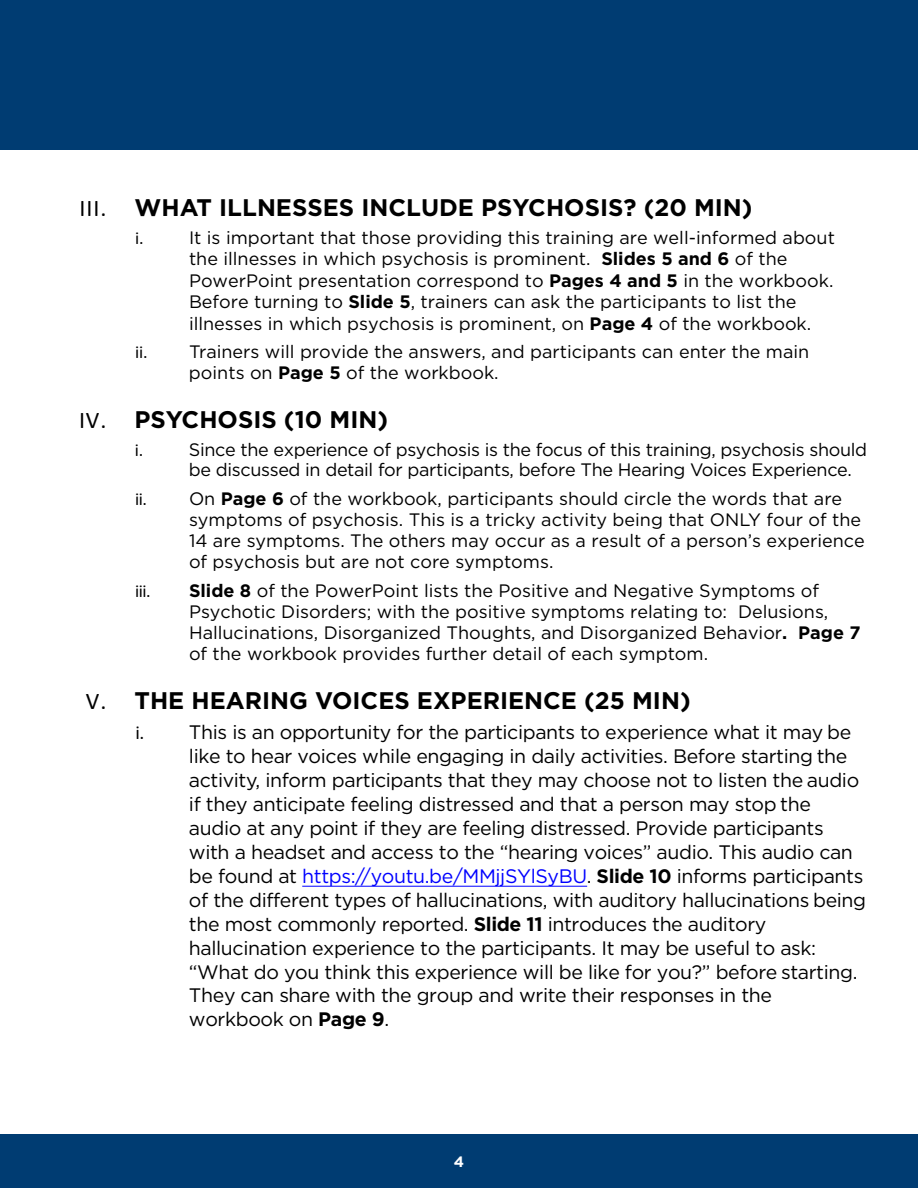
<style>
.page{position:relative;width:918px;height:1188px;background:#fff}
.page>*{position:absolute;margin:0;border:0;box-sizing:border-box;transform-origin:0 0}
.t1{font:700 24px "Gotham";color:#000}
.t2{font:19.5px/24px "Gotham";letter-spacing:-.02em;color:#000}
.t3{font:18px/21.1px "Gotham";color:#000}
.t4{font:18px/20.2px "Gotham";letter-spacing:-.02em;color:#000}
.t5{font:18px "Calibri";color:#000}
.t6{font:700 15px "Gotham";color:#fff}
.s1{font-family:"Calibri";font-weight:400}
.s2{font-weight:700}
.s3{font-family:"Calibri"}
.s4{color:#00f}
</style>
<div class="page">
<div style="left:0;top:0;width:918px;height:149px;background:#003c72"></div>
<div style="left:0;top:1134px;width:918px;height:54px;background:#003c72"></div>
<hr style="left:302px;top:886px;width:285px;height:1px;background:#00f">
<p class="t1" style="left:80px;top:191px;width:675px"><span class="s1">III.</span> WHAT ILLNESSES INCLUDE PSYCHOSIS? (20 MIN)</p>
<p class="t5" style="left:135px;top:226px;width:10px">i.</p>
<p class="t3" style="left:189px;top:227px;width:647px">It is important that those providing this training are well-informed about the illnesses in which psychosis is prominent. <span class="s2">Slides 5 and 6</span> of the PowerPoint presentation correspond to <span class="s2">Pages 4 and 5</span> in the workbook.<br>Before turning to <span class="s2">Slide 5</span>, trainers can ask the participants to list the illnesses in which psychosis is prominent, on <span class="s2">Page 4</span> of the workbook.</p>
<p class="t3" style="left:189px;top:341px;width:622px;line-height:20.7px;text-indent:-54px"><span class="s3">ii.</span> Trainers will provide the answers, and participants can enter the main points on <span class="s2">Page 5</span> of the workbook.</p>
<p class="t1" style="left:79px;top:403px;width:311px"><span class="s1">IV.</span> PSYCHOSIS (10 MIN)</p>
<p class="t5" style="left:135px;top:438px;width:10px">i.</p>
<p class="t4" style="left:189px;top:439px;width:680px">Since the experience of psychosis is the focus of this training, psychosis should be discussed in detail for participants, before The Hearing Voices Experience.</p>
<p class="t3" style="left:189px;top:487px;width:677px;text-indent:-54px"><span class="s3">ii.</span> On <span class="s2">Page 6</span> of the workbook, participants should circle the words that are symptoms of psychosis. This is a tricky activity being that ONLY four of the 14 are symptoms. The others may occur as a result of a person’s experience of psychosis but are not core symptoms.</p>
<p class="t5" style="left:135px;top:578px;width:17px">iii.</p>
<p class="t3" style="left:189px;top:579px;width:673px"><span class="s2">Slide 8</span> of the PowerPoint lists the Positive and Negative Symptoms of Psychotic Disorders; with the positive symptoms relating to: Delusions, Hallucinations, Disorganized Thoughts, and Disorganized Behavior<span class="s2">. Page 7 </span>of the workbook provides further detail of each symptom.</p>
<p class="t1" style="left:86px;top:685px;width:606px"><span class="s1">V.</span> THE HEARING VOICES EXPERIENCE (25 MIN)</p>
<p class="t2" style="left:189px;top:720px;width:679px;text-indent:-54px"><span class="s3">i.</span> This is an opportunity for the participants to experience what it may be like to hear voices while engaging in daily activities. Before starting the activity, inform participants that they may choose not to listen the audio if they anticipate feeling distressed and that a person may stop the audio at any point if they are feeling distressed. Provide participants with a headset and access to the “hearing voices” audio. This audio can be found at <span class="s4">https://youtu.be/MMjjSYlSyBU</span>. <span class="s2">Slide 10</span> informs participants of the different types of hallucinations, with auditory hallucinations being the most commonly reported. <span class="s2">Slide 11</span> introduces the auditory hallucination experience to the participants. It may be useful to ask: “What do you think this experience will be like for you?” before starting.<br>They can share with the group and write their responses in the workbook on <span class="s2">Page 9</span>.</p>
<p class="t6" style="left:454px;top:1152px;width:12px">4</p>
</div>
